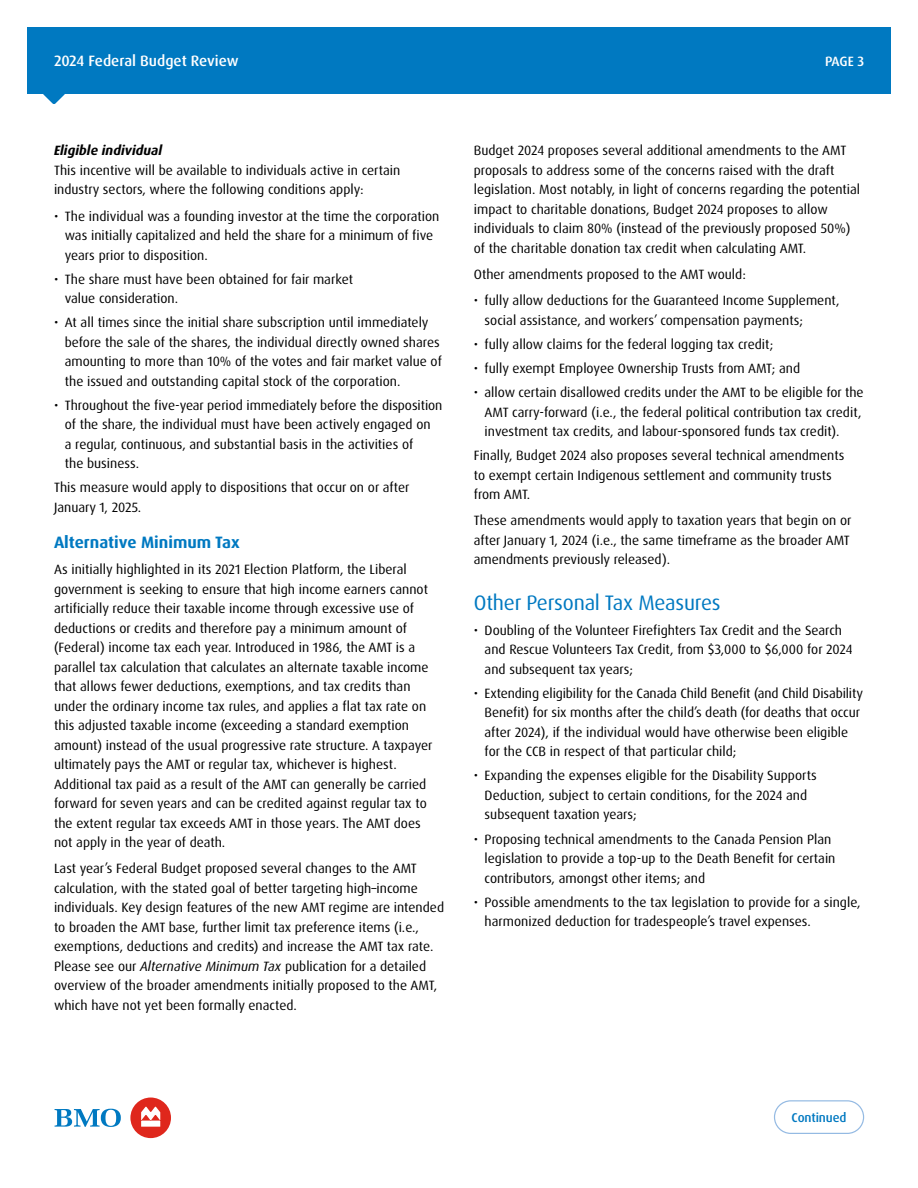
<style>
.page{position:relative;width:918px;height:1188px;background:#fff}
.page>*{position:absolute;margin:0;border:0;box-sizing:border-box;transform-origin:0 0}
.Section_Headline_H3{font:21px "Dax Pro";letter-spacing:-.01em;color:#0079c1}
.Paragraph_Headline_H4{font:700 16.5px "Dax Pro";color:#0079c1}
.t1{font:500 15px "Dax Pro";color:#fff}
.Body_Copy{font:13.5px/19.5px "Dax Pro";color:#000}
.Subhead_italic_H5{font:italic 700 13.5px "Dax Pro";color:#000}
.t2{font:500 13.5px "Dax Pro";color:#fff}
.t3{font:500 12.75px "Dax Pro";letter-spacing:-.01em;color:#0079c1}
.s1{font-style:italic}
</style>
<div class="page">
<div style="left:27px;top:27px;width:864px;height:67px;background:#0079c1"></div>
<svg style="left:43px;top:94px;width:22px;height:10px"></svg>
<svg style="left:774px;top:1100px;width:90px;height:34px"></svg>
<svg style="left:55px;top:1109px;width:66px;height:18px"></svg>
<div style="left:130px;top:1098px;width:41px;height:40px;background:#df271c;border-radius:50%"></div>
<svg style="left:141px;top:1107px;width:19px;height:20px"></svg>
<p class="t1" style="left:54px;top:51px;width:186px">2024 Federal Budget Review</p>
<h5 class="Subhead_italic_H5" style="left:54px;top:142px;width:110px">Eligible individual</h5>
<p class="Body_Copy" style="left:54px;top:160px;width:348px">This incentive will be available to individuals active in certain industry sectors, where the following conditions apply:</p>
<p class="Body_Copy" style="left:65px;top:206px;width:376px;text-indent:-11px">• The individual was a founding investor at the time the corporation was initially capitalized and held the share for a minimum of five years prior to disposition.</p>
<p class="Body_Copy" style="left:65px;top:269px;width:290px;text-indent:-11px">• The share must have been obtained for fair market value consideration.</p>
<p class="Body_Copy" style="left:65px;top:313px;width:379px;text-indent:-11px">• At all times since the initial share subscription until immediately before the sale of the shares, the individual directly owned shares amounting to more than 10% of the votes and fair market value of the issued and outstanding capital stock of the corporation.</p>
<p class="Body_Copy" style="left:65px;top:395px;width:379px;text-indent:-11px">• Throughout the five-year period immediately before the disposition of the share, the individual must have been actively engaged on<br>a regular, continuous, and substantial basis in the activities of<br>the business.</p>
<p class="Body_Copy" style="left:54px;top:478px;width:357px">This measure would apply to dispositions that occur on or after<br>January 1, 2025.</p>
<h4 class="Paragraph_Headline_H4" style="left:54px;top:532px;width:187px">Alternative Minimum Tax</h4>
<p class="Body_Copy" style="left:54px;top:560px;width:380px">As initially highlighted in its 2021 Election Platform, the Liberal government is seeking to ensure that high income earners cannot artificially reduce their taxable income through excessive use of deductions or credits and therefore pay a minimum amount of (Federal) income tax each year. Introduced in 1986, the AMT is a parallel tax calculation that calculates an alternate taxable income that allows fewer deductions, exemptions, and tax credits than under the ordinary income tax rules, and applies a flat tax rate on this adjusted taxable income (exceeding a standard exemption amount) instead of the usual progressive rate structure. A taxpayer ultimately pays the AMT or regular tax, whichever is highest.<br>Additional tax paid as a result of the AMT can generally be carried forward for seven years and can be credited against regular tax to the extent regular tax exceeds AMT in those years. The AMT does not apply in the year of death.</p>
<p class="Body_Copy" style="left:54px;top:859px;width:392px">Last year’s Federal Budget proposed several changes to the AMT calculation, with the stated goal of better targeting high–income individuals. Key design features of the new AMT regime are intended to broaden the AMT base, further limit tax preference items (i.e., exemptions, deductions and credits) and increase the AMT tax rate.<br>Please see our <span class="s1">Alternative Minimum Tax</span> publication for a detailed overview of the broader amendments initially proposed to the AMT, which have not yet been formally enacted.</p>
<p class="t2" style="left:825px;top:53px;width:41px">PAGE 3</p>
<p class="Body_Copy" style="left:474px;top:141px;width:388px">Budget 2024 proposes several additional amendments to the AMT proposals to address some of the concerns raised with the draft legislation. Most notably, in light of concerns regarding the potential impact to charitable donations, Budget 2024 proposes to allow individuals to claim 80% (instead of the previously proposed 50%) of the charitable donation tax credit when calculating AMT.</p>
<p class="Body_Copy" style="left:474px;top:265px;width:273px">Other amendments proposed to the AMT would:</p>
<p class="Body_Copy" style="left:485px;top:291px;width:357px;text-indent:-11px">• fully allow deductions for the Guaranteed Income Supplement, social assistance, and workers’ compensation payments;</p>
<p class="Body_Copy" style="left:474px;top:335px;width:301px">• fully allow claims for the federal logging tax credit;</p>
<p class="Body_Copy" style="left:474px;top:359px;width:328px">• fully exempt Employee Ownership Trusts from AMT; and</p>
<p class="Body_Copy" style="left:485px;top:383px;width:381px;text-indent:-11px">• allow certain disallowed credits under the AMT to be eligible for the<br>AMT carry-forward (i.e., the federal political contribution tax credit, investment tax credits, and labour-sponsored funds tax credit).</p>
<p class="Body_Copy" style="left:474px;top:446px;width:372px">Finally, Budget 2024 also proposes several technical amendments to exempt certain Indigenous settlement and community trusts from AMT.</p>
<p class="Body_Copy" style="left:474px;top:511px;width:379px">These amendments would apply to taxation years that begin on or after January 1, 2024 (i.e., the same timeframe as the broader AMT amendments previously released).</p>
<h3 class="Section_Headline_H3" style="left:474px;top:589px;width:248px">Other Personal Tax Measures</h3>
<p class="Body_Copy" style="left:485px;top:620px;width:369px;text-indent:-11px">• Doubling of the Volunteer Firefighters Tax Credit and the Search and Rescue Volunteers Tax Credit, from $3,000 to $6,000 for 2024 and subsequent tax years;</p>
<p class="Body_Copy" style="left:485px;top:684px;width:380px;text-indent:-11px">• Extending eligibility for the Canada Child Benefit (and Child Disability Benefit) for six months after the child’s death (for deaths that occur after 2024), if the individual would have otherwise been eligible for the CCB in respect of that particular child;</p>
<p class="Body_Copy" style="left:485px;top:766px;width:333px;text-indent:-11px">• Expanding the expenses eligible for the Disability Supports<br>Deduction, subject to certain conditions, for the 2024 and subsequent taxation years;</p>
<p class="Body_Copy" style="left:485px;top:829px;width:352px;text-indent:-11px">• Proposing technical amendments to the Canada Pension Plan legislation to provide a top-up to the Death Benefit for certain contributors, amongst other items; and</p>
<p class="Body_Copy" style="left:485px;top:892px;width:378px;text-indent:-11px">• Possible amendments to the tax legislation to provide for a single, harmonized deduction for tradespeople’s travel expenses.</p>
<p class="t3" style="left:792px;top:1109px;width:56px">Continued</p>
</div>
